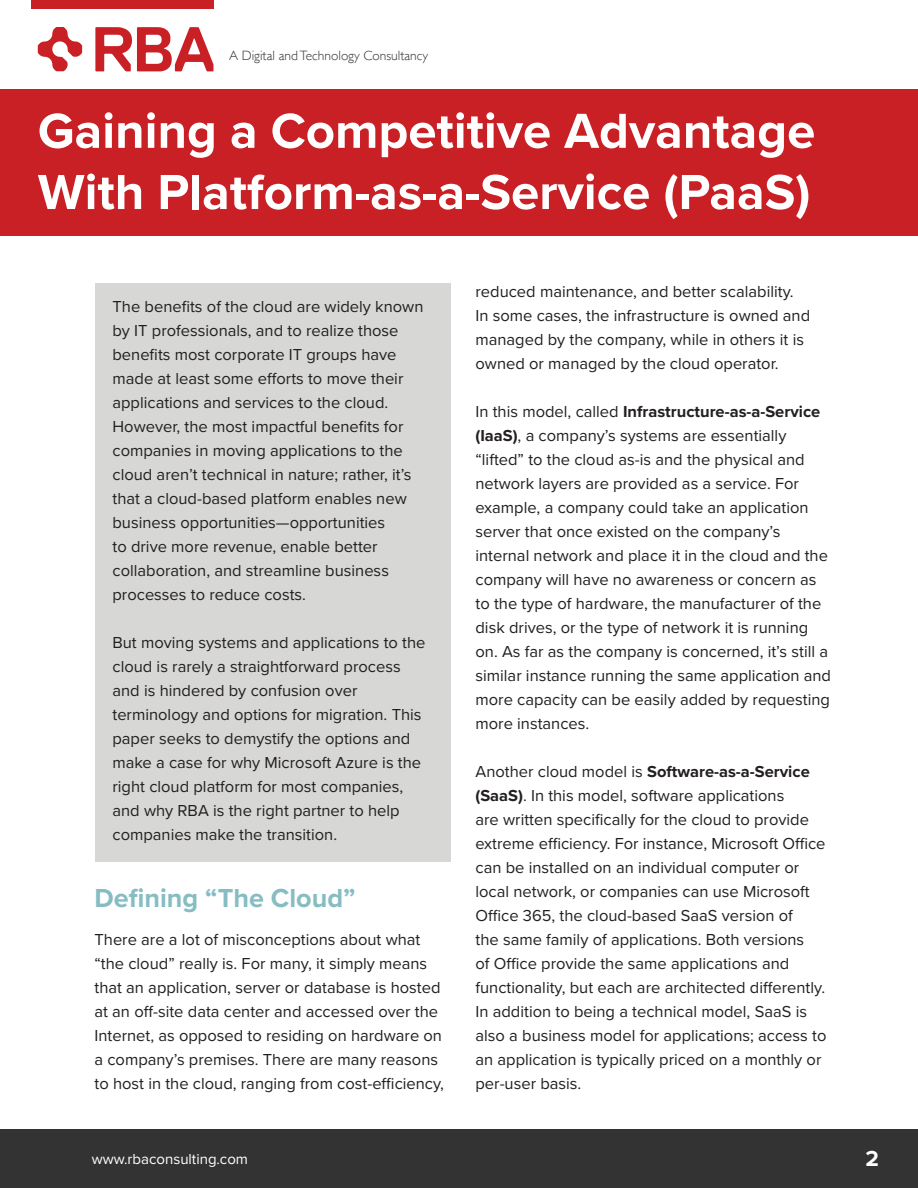
<style>
.page{position:relative;width:918px;height:1188px;background:#fff}
.page>*{position:absolute;margin:0;border:0;box-sizing:border-box;transform-origin:0 0}
.Headline{font:700 51px/61.2px "Proxima Nova";color:#fff}
.t1{font:700 27px "Proxima Nova";color:#85bdc3}
.t2{font:700 22.5px "Proxima Nova";color:#fff}
.Body_Copy{font:16.5px/24px "Proxima Nova";color:#231f20}
.t3{font:15px "Proxima Nova";color:#fff}
.t4{font:300 13.5px "Gill Sans";color:#323332}
.s1{font-weight:700}
</style>
<div class="page">
<svg style="left:38px;top:27px;width:175px;height:44px"></svg>
<div style="left:31px;top:0;width:182px;height:9px;background:#c92026"></div>
<div style="left:0;top:89px;width:918px;height:146px;background:#c92026"></div>
<div style="left:0;top:1130px;width:918px;height:58px;background:#323332"></div>
<div style="left:96px;top:284px;width:355px;height:578px;background:#d7d7d5"></div>
<p class="t4" style="left:229px;top:45px;width:201px">A Digital and Technology Consultancy</p>
<p class="Headline" style="left:38px;top:102px;width:779px">Gaining a Competitive Advantage<br>With Platform-as-a-Service (PaaS)</p>
<p class="Body_Copy" style="left:112px;top:295px;width:312px">The benefits of the cloud are widely known by IT professionals, and to realize those benefits most corporate IT groups have made at least some efforts to move their applications and services to the cloud.<br>However, the most impactful benefits for companies in moving applications to the cloud aren’t technical in nature; rather, it’s that a cloud-based platform enables new business opportunities—opportunities<br>to drive more revenue, enable better collaboration, and streamline business processes to reduce costs.</p>
<p class="Body_Copy" style="left:112px;top:631px;width:315px">But moving systems and applications to the cloud is rarely a straightforward process and is hindered by confusion over terminology and options for migration. This paper seeks to demystify the options and make a case for why Microsoft Azure is the right cloud platform for most companies, and why RBA is the right partner to help companies make the transition.</p>
<p class="t1" style="left:94px;top:882px;width:263px">Defining “The Cloud”</p>
<p class="Body_Copy" style="left:94px;top:927px;width:351px">There are a lot of misconceptions about what “the cloud” really is. For many, it simply means that an application, server or database is hosted at an off-site data center and accessed over the Internet, as opposed to residing on hardware on a company’s premises. There are many reasons to host in the cloud, ranging from cost-efficiency,</p>
<p class="Body_Copy" style="left:476px;top:279px;width:336px">reduced maintenance, and better scalability.<br>In some cases, the infrastructure is owned and managed by the company, while in others it is owned or managed by the cloud operator.</p>
<p class="Body_Copy" style="left:476px;top:399px;width:357px">In this model, called <span class="s1">Infrastructure-as-a-Service (IaaS)</span>, a company’s systems are essentially “lifted” to the cloud as-is and the physical and network layers are provided as a service. For example, a company could take an application server that once existed on the company’s internal network and place it in the cloud and the company will have no awareness or concern as to the type of hardware, the manufacturer of the disk drives, or the type of network it is running on. As far as the company is concerned, it’s still a similar instance running the same application and more capacity can be easily added by requesting more instances.</p>
<p class="Body_Copy" style="left:476px;top:759px;width:352px">Another cloud model is <span class="s1">Software-as-a-Service (SaaS)</span>. In this model, software applications<br>are written specifically for the cloud to provide extreme efficiency. For instance, Microsoft Office can be installed on an individual computer or local network, or companies can use Microsoft Office 365, the cloud-based SaaS version of<br>the same family of applications. Both versions<br>of Office provide the same applications and functionality, but each are architected differently.<br>In addition to being a technical model, SaaS is also a business model for applications; access to an application is typically priced on a monthly or per-user basis.</p>
<p class="t3" style="left:92px;top:1150px;width:158px">www.rbaconsulting.com</p>
<p class="t2" style="left:865px;top:1145px;width:15px">2</p>
</div>
